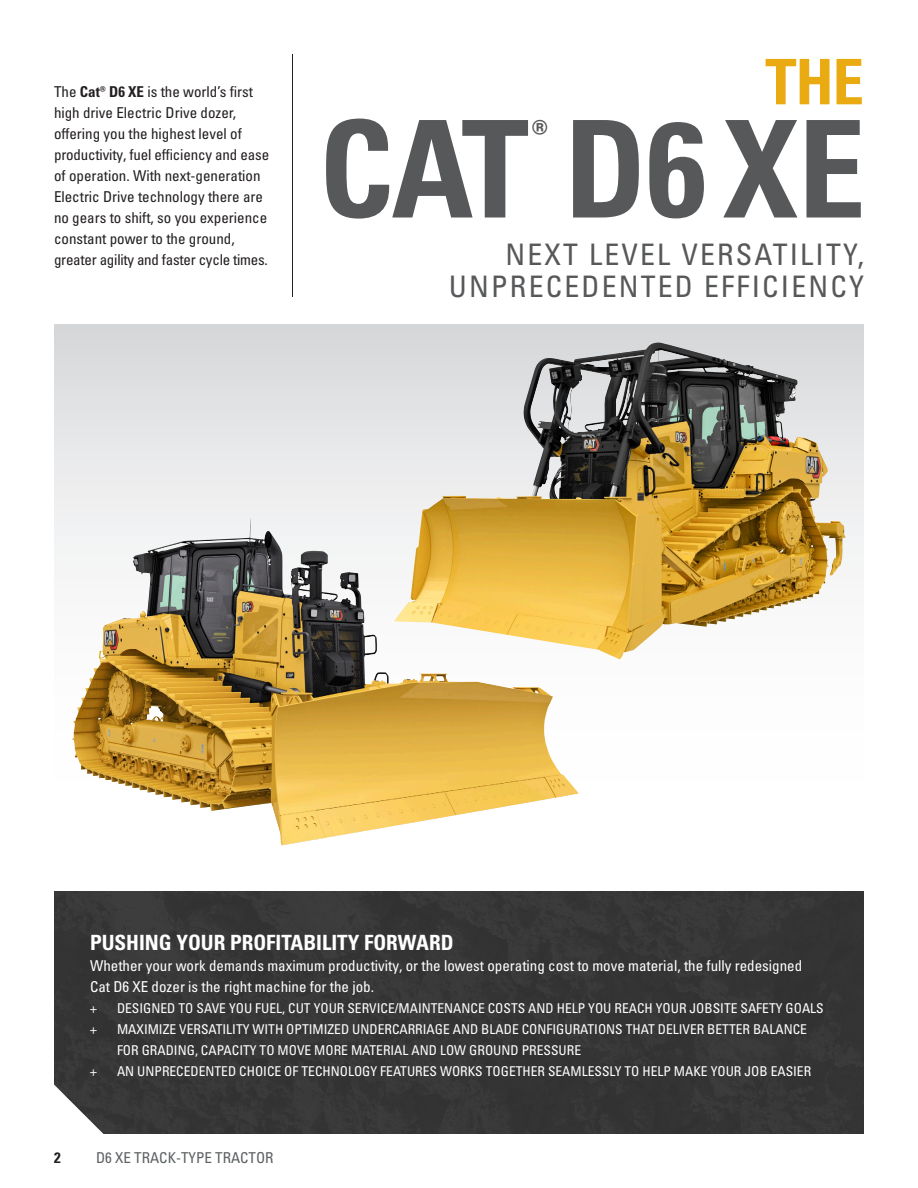
<style>
.page{position:relative;width:918px;height:1188px;background:#fff}
.page>*{position:absolute;margin:0;border:0;box-sizing:border-box;transform-origin:0 0}
.Cat_Model{font:135px "Univers LTCYR 67 Bold Cond";color:#57585a}
.The_New{font:62.85px "Univers LTCYR 67 Bold Cond";color:#eaaa11}
.Cat_Model-2{font:40.5px "Univers LTCYR 67 Bold Cond";color:#57585a}
.Sub_Title__spaced_ou{font:condensed 29.7px/31.5px "Univers LTCYR 57";letter-spacing:.075em;color:#57585a;text-align:right}
.Subhead_small_white{font:21px "Univers LTCYR 67 Bold Cond";color:#fff}
.Body_copy{font:condensed 15px/21px "Univers LTCYR 57";color:#231f20}
.Body_copy_white{font:condensed 15px/21px "Univers LTCYR 57";color:#fff}
.t1{font:condensed 15px "Univers LTCYR 57";color:#5d6163}
.t2{font:15px "Univers LTCYR 67 Bold Cond";color:#231f20}
.t3{font:condensed 13.5px/21px "Univers LTCYR 57";color:#fff}
.s1{font-family:"Univers LTCYR 67 Bold Cond";font-stretch:normal}
</style>
<div class="page">
<svg style="left:54px;top:324px;width:810px;height:522px"></svg>
<div style="left:54px;top:891px;width:810px;height:243px;background:#353536"></div>
<hr style="left:292px;top:54px;width:1px;height:243px;background:#231f20">
<img style="left:394px;top:344px;width:407px;height:315px">
<img style="left:72px;top:519px;width:178px;height:251px">
<p class="Body_copy" style="left:54px;top:81px;width:217px">The <span class="s1">Cat® D6 XE</span> is the world’s first high drive Electric Drive dozer, offering you the highest level of productivity, fuel efficiency and ease of operation. With next-generation Electric Drive technology there are no gears to shift, so you experience constant power to the ground, greater agility and faster cycle times.</p>
<p class="The_New" style="left:765px;top:43px;width:100px">THE</p>
<p class="Cat_Model" style="left:319px;top:87px;width:548px">CAT D6XE</p>
<p class="Cat_Model-2" style="left:532px;top:109px;width:18px">®</p>
<p class="Sub_Title__spaced_ou" style="left:449px;top:238px;width:417px">NEXT LEVEL VERSATILITY,<br>UNPRECEDENTED EFFICIENCY</p>
<p class="Subhead_small_white" style="left:90px;top:929px;width:365px">PUSHING YOUR PROFITABILITY FORWARD</p>
<p class="Body_copy_white" style="left:90px;top:955px;width:714px">Whether your work demands maximum productivity, or the lowest operating cost to move material, the fully redesigned<br>Cat D6 XE dozer is the right machine for the job.</p>
<p class="t3" style="left:90px;top:997px;width:8px">+</p>
<p class="t3" style="left:117px;top:997px;width:708px">DESIGNED TO SAVE YOU FUEL, CUT YOUR SERVICE/MAINTENANCE COSTS AND HELP YOU REACH YOUR JOBSITE SAFETY GOALS</p>
<p class="t3" style="left:90px;top:1018px;width:8px">+</p>
<p class="t3" style="left:117px;top:1018px;width:692px">MAXIMIZE VERSATILITY WITH OPTIMIZED UNDERCARRIAGE AND BLADE CONFIGURATIONS THAT DELIVER BETTER BALANCE<br>FOR GRADING, CAPACITY TO MOVE MORE MATERIAL AND LOW GROUND PRESSURE</p>
<p class="t3" style="left:90px;top:1060px;width:8px">+</p>
<p class="t3" style="left:117px;top:1060px;width:696px">AN UNPRECEDENTED CHOICE OF TECHNOLOGY FEATURES WORKS TOGETHER SEAMLESSLY TO HELP MAKE YOUR JOB EASIER</p>
<p class="t2" style="left:54px;top:1148px;width:8px">2</p>
<p class="t1" style="left:96px;top:1148px;width:179px">D6 XE TRACK-TYPE TRACTOR</p>
</div>
